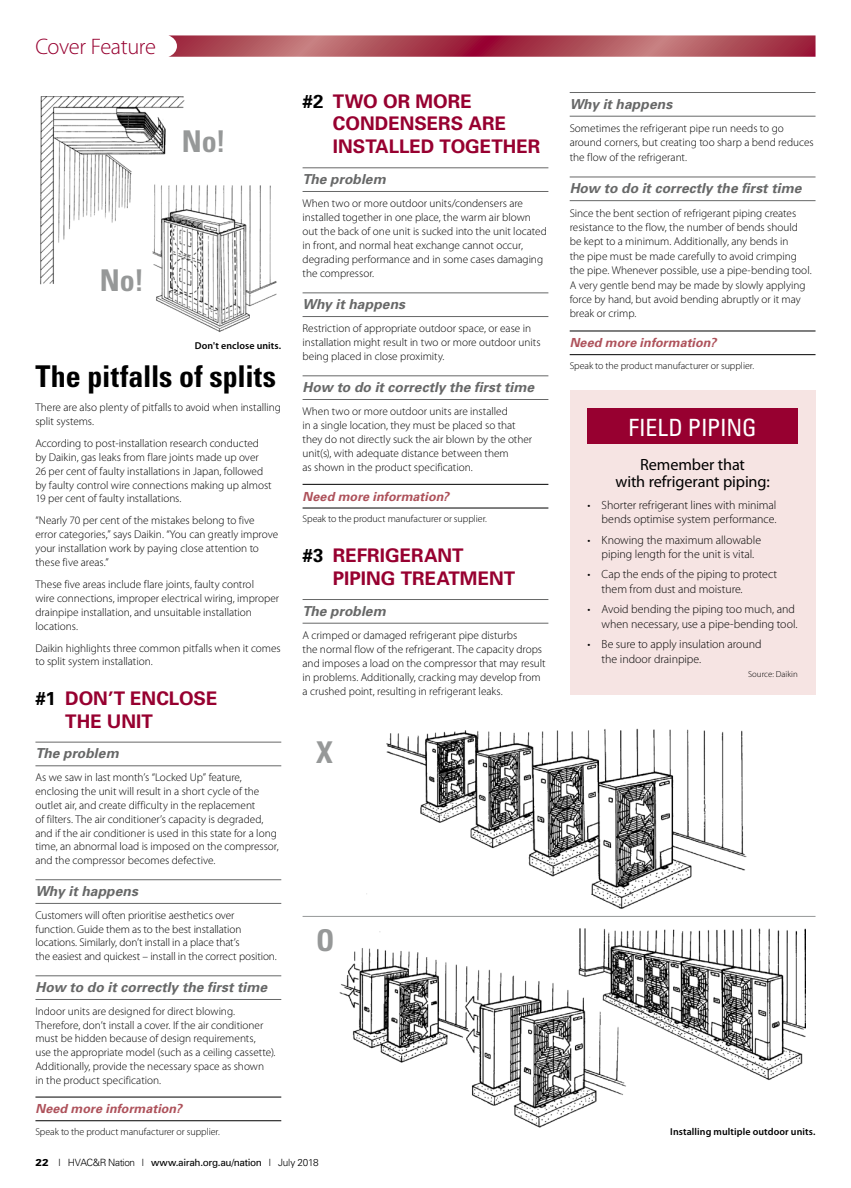
<style>
.page{position:relative;width:851px;height:1188px;background:#fff}
.page>*{position:absolute;margin:0;border:0;box-sizing:border-box;transform-origin:0 0}
.t1{font:700 condensed 30px "Univers";color:#000}
.t2{font:700 condensed 30px "Univers";color:#969898}
.t3{font:condensed 23.75px "Univers";letter-spacing:-.005em;color:#fff}
.t4{font:300 22.5px "Myriad Pro";letter-spacing:-.02em;color:#970030}
.t5{font:700 18.75px/22.8px "Univers";color:#970030}
.t6{font:16.25px/16.9px "Myriad Pro";letter-spacing:-.005em;color:#000;text-align:center}
.t7{font:italic 700 13.75px "Univers";letter-spacing:.005em;color:#676868}
.t8{font:italic 700 12.5px "Univers";letter-spacing:.005em;color:#ae525b}
.t9{font:300 11.88px/14.4px "Myriad Pro";letter-spacing:-.005em;color:#000}
.t10{font:300 11.25px/13.9px "Myriad Pro";color:#000}
.t11{font:300 10px "Myriad Pro";letter-spacing:-.005em;color:#000}
.t12{font:600 10px "Myriad Pro";letter-spacing:.01em;color:#000}
.t13{font:300 10px "Univers";letter-spacing:-.035em;color:#000}
.t14{font:300 8.75px "Myriad Pro";letter-spacing:.005em;color:#000}
.s1{color:#000}
.s2{font-weight:900}
.s3{font-weight:400}
</style>
<div class="page">
<hr style="left:35px;top:741px;width:246px;height:1px;background:#676868">
<hr style="left:35px;top:765px;width:246px;height:1px;background:#676868">
<hr style="left:35px;top:879px;width:246px;height:1px;background:#676868">
<hr style="left:35px;top:902px;width:246px;height:1px;background:#676868">
<hr style="left:35px;top:975px;width:246px;height:1px;background:#676868">
<hr style="left:35px;top:998px;width:246px;height:1px;background:#676868">
<hr style="left:35px;top:1096px;width:246px;height:1px;background:#000">
<hr style="left:35px;top:1119px;width:246px;height:1px;background:#000">
<hr style="left:302px;top:167px;width:246px;height:1px;background:#676868">
<hr style="left:302px;top:191px;width:246px;height:1px;background:#676868">
<hr style="left:302px;top:292px;width:246px;height:1px;background:#676868">
<hr style="left:302px;top:316px;width:246px;height:1px;background:#676868">
<hr style="left:302px;top:375px;width:246px;height:1px;background:#676868">
<hr style="left:302px;top:399px;width:246px;height:1px;background:#676868">
<hr style="left:302px;top:484px;width:246px;height:1px;background:#000">
<hr style="left:302px;top:507px;width:246px;height:1px;background:#000">
<hr style="left:302px;top:599px;width:246px;height:1px;background:#676868">
<hr style="left:302px;top:622px;width:246px;height:1px;background:#676868">
<hr style="left:569px;top:92px;width:246px;height:1px;background:#676868">
<hr style="left:569px;top:116px;width:246px;height:1px;background:#676868">
<hr style="left:569px;top:177px;width:246px;height:1px;background:#676868">
<hr style="left:569px;top:200px;width:246px;height:1px;background:#676868">
<hr style="left:569px;top:330px;width:246px;height:1px;background:#000">
<hr style="left:569px;top:354px;width:246px;height:1px;background:#000">
<svg style="left:168px;top:35px;width:647px;height:22px;background:#b0525f"></svg>
<div style="left:569px;top:390px;width:246px;height:304px;background:#f6e4e3"></div>
<div style="left:587px;top:408px;width:210px;height:36px;background:#970030"></div>
<img style="left:40px;top:96px;width:237px;height:236px">
<img style="left:313px;top:728px;width:492px;height:400px">
<hr style="left:302px;top:915px;width:513px;height:1px;background:#969898">
<h3 class="t4" style="left:35px;top:34px;width:122px">Cover Feature</h3>
<h1 class="t2" style="left:182px;top:123px;width:46px">No!</h1>
<h1 class="t2" style="left:100px;top:262px;width:46px">No!</h1>
<p class="t12" style="left:195px;top:340px;width:88px">Don't enclose units.</p>
<h1 class="t1" style="left:35px;top:357px;width:242px">The pitfalls of splits</h1>
<p class="t10" style="left:35px;top:400px;width:247px">There are also plenty of pitfalls to avoid when installing split systems.</p>
<p class="t10" style="left:35px;top:436px;width:238px">According to post-installation research conducted by Daikin, gas leaks from flare joints made up over 26 per cent of faulty installations in Japan, followed by faulty control wire connections making up almost 19 per cent of faulty installations.</p>
<p class="t10" style="left:35px;top:514px;width:244px">“Nearly 70 per cent of the mistakes belong to five error categories,” says Daikin. “You can greatly improve your installation work by paying close attention to these five areas.”</p>
<p class="t10" style="left:35px;top:577px;width:245px">These five areas include flare joints, faulty control<br>wire connections, improper electrical wiring, improper drainpipe installation, and unsuitable installation locations.</p>
<p class="t10" style="left:35px;top:641px;width:247px">Daikin highlights three common pitfalls when it comes to split system installation.</p>
<h3 class="t5" style="left:65px;top:686px;width:154px;text-indent:-30px"><span class="s1">#1</span> DON’T ENCLOSE<br>THE UNIT</h3>
<p class="t7" style="left:35px;top:744px;width:85px">The problem</p>
<p class="t10" style="left:35px;top:770px;width:245px">As we saw in last month’s “Locked Up” feature, enclosing the unit will result in a short cycle of the outlet air, and create difficulty in the replacement<br>of filters. The air conditioner’s capacity is degraded, and if the air conditioner is used in this state for a long time, an abnormal load is imposed on the compressor, and the compressor becomes defective.</p>
<p class="t7" style="left:35px;top:882px;width:104px">Why it happens</p>
<p class="t10" style="left:35px;top:907px;width:243px">Customers will often prioritise aesthetics over<br>function. Guide them as to the best installation locations. Similarly, don’t install in a place that’s<br>the easiest and quickest – install in the correct position.</p>
<p class="t7" style="left:35px;top:978px;width:233px">How to do it correctly the first time</p>
<p class="t10" style="left:35px;top:1003px;width:241px">Indoor units are designed for direct blowing.<br>Therefore, don’t install a cover. If the air conditioner must be hidden because of design requirements,<br>use the appropriate model (such as a ceiling cassette).<br>Additionally, provide the necessary space as shown<br>in the product specification.</p>
<p class="t8" style="left:35px;top:1100px;width:148px">Need more information?</p>
<p class="t11" style="left:35px;top:1125px;width:186px">Speak to the product manufacturer or supplier.</p>
<h3 class="t5" style="left:333px;top:89px;width:209px;text-indent:-30px"><span class="s1">#2</span> TWO OR MORE<br>CONDENSERS ARE<br>INSTALLED TOGETHER</h3>
<p class="t7" style="left:302px;top:170px;width:85px">The problem</p>
<p class="t10" style="left:302px;top:196px;width:246px">When two or more outdoor units/condensers are installed together in one place, the warm air blown out the back of one unit is sucked into the unit located in front, and normal heat exchange cannot occur, degrading performance and in some cases damaging the compressor.</p>
<p class="t7" style="left:302px;top:295px;width:104px">Why it happens</p>
<p class="t10" style="left:302px;top:321px;width:239px">Restriction of appropriate outdoor space, or ease in installation might result in two or more outdoor units being placed in close proximity.</p>
<p class="t7" style="left:302px;top:378px;width:233px">How to do it correctly the first time</p>
<p class="t10" style="left:302px;top:404px;width:231px">When two or more outdoor units are installed<br>in a single location, they must be placed so that they do not directly suck the air blown by the other unit(s), with adequate distance between them<br>as shown in the product specification.</p>
<p class="t8" style="left:302px;top:488px;width:148px">Need more information?</p>
<p class="t11" style="left:302px;top:513px;width:186px">Speak to the product manufacturer or supplier.</p>
<h3 class="t5" style="left:333px;top:543px;width:184px;text-indent:-30px"><span class="s1">#3</span> REFRIGERANT<br>PIPING TREATMENT</h3>
<p class="t7" style="left:302px;top:602px;width:85px">The problem</p>
<p class="t10" style="left:302px;top:628px;width:244px">A crimped or damaged refrigerant pipe disturbs<br>the normal flow of the refrigerant. The capacity drops and imposes a load on the compressor that may result in problems. Additionally, cracking may develop from a crushed point, resulting in refrigerant leaks.</p>
<h1 class="t2" style="left:316px;top:733px;width:18px">X</h1>
<h1 class="t2" style="left:316px;top:921px;width:20px">O</h1>
<p class="t13" style="left:35px;top:1155px;width:285px"><span class="s2">22</span> | HVAC&amp;R Nation | <span class="s3">www.airah.org.au/nation</span> | July 2018</p>
<p class="t7" style="left:569px;top:95px;width:104px">Why it happens</p>
<p class="t10" style="left:569px;top:121px;width:245px;line-height:14.4px">Sometimes the refrigerant pipe run needs to go around corners, but creating too sharp a bend reduces the flow of the refrigerant.</p>
<p class="t7" style="left:569px;top:179px;width:233px">How to do it correctly the first time</p>
<p class="t10" style="left:569px;top:206px;width:243px;line-height:14.4px">Since the bent section of refrigerant piping creates resistance to the flow, the number of bends should be kept to a minimum. Additionally, any bends in<br>the pipe must be made carefully to avoid crimping the pipe. Whenever possible, use a pipe-bending tool.<br>A very gentle bend may be made by slowly applying force by hand, but avoid bending abruptly or it may break or crimp.</p>
<p class="t8" style="left:569px;top:334px;width:148px">Need more information?</p>
<p class="t11" style="left:569px;top:360px;width:186px">Speak to the product manufacturer or supplier.</p>
<h2 class="t3" style="left:628px;top:412px;width:130px">FIELD PIPING</h2>
<h3 class="t6" style="left:615px;top:456px;width:156px">Remember that<br>with refrigerant piping:</h3>
<p class="t9" style="left:587px;top:497px;width:190px;text-align:right">• Shorter refrigerant lines with minimal bends optimise system performance.</p>
<p class="t9" style="left:601px;top:532px;width:161px;text-indent:-14px">• Knowing the maximum allowable piping length for the unit is vital.</p>
<p class="t9" style="left:601px;top:567px;width:177px;text-indent:-14px">• Cap the ends of the piping to protect them from dust and moisture.</p>
<p class="t9" style="left:587px;top:602px;width:212px;text-align:right">• Avoid bending the piping too much, and when necessary, use a pipe-bending tool.</p>
<p class="t9" style="left:601px;top:637px;width:161px;text-indent:-14px">• Be sure to apply insulation around the indoor drainpipe.</p>
<p class="t14" style="left:748px;top:669px;width:51px">Source: Daikin</p>
<p class="t12" style="left:670px;top:1125px;width:147px">Installing multiple outdoor units.</p>
</div>
